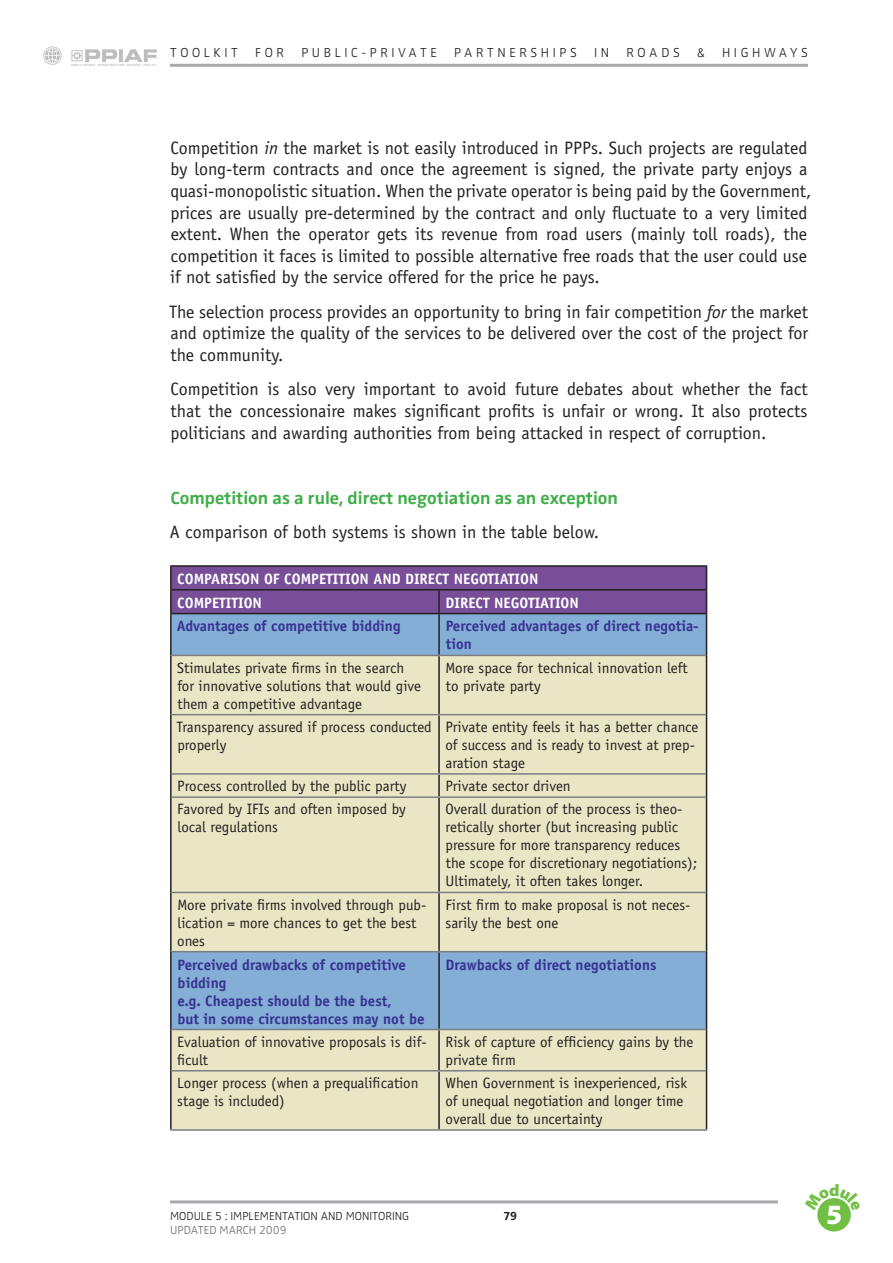
<style>
.page{position:relative;width:893px;height:1263px;background:#fff}
.page>*{position:absolute;margin:0;border:0;box-sizing:border-box;transform-origin:0 0}
.t1{font:900 28.05px "Myriad Pro";color:#fff}
.t2{font:18px/21.6px "Officina Sans";color:#231f20;text-align:justify}
.t3{font:700 18px "Zwo";color:#40ae49}
.t4{font:15px/18px "Officina Sans";color:#231f20}
.t5{font:700 15px/18px "Officina Sans";color:#373391}
.t6{font:700 15px/23.9px "Officina Sans";color:#fff}
.t7{font:300 13.5px "Zwo";letter-spacing:.265em;color:#231f20}
.t8{font:300 12px "Zwo";color:#231f20}
.t9{font:300 12px "Zwo";color:#6c6d70}
.t10{font:700 12px "Zwo";color:#231f20}
.s1{font-style:italic}
</style>
<div class="page">
<hr style="left:170px;top:64px;width:638px;height:3px;background:#a8a9ad">
<img style="left:43px;top:46px;width:19px;height:19px">
<img style="left:71px;top:49px;width:86px;height:17px">
<hr style="left:170px;top:1200px;width:608px;height:3px;background:#a8a9ad">
<div style="left:817px;top:1198px;width:34px;height:33px;background:#71bf44;border-radius:50%"></div>
<div style="left:172px;top:614px;width:534px;height:41px;background:#84aed5"></div>
<svg style="left:172px;top:656px;width:534px;height:473px;background:#d7dcc7"></svg>
<hr style="left:170px;top:565px;width:269px;height:2px;background:#231f20">
<hr style="left:170px;top:567px;width:2px;height:22px;background:#231f20">
<hr style="left:439px;top:565px;width:268px;height:2px;background:#231f20">
<hr style="left:170px;top:589px;width:269px;height:1px;background:#231f20">
<hr style="left:170px;top:590px;width:2px;height:23px;background:#231f20">
<svg style="left:171px;top:566px;width:536px;height:47px;background:#734b91"></svg>
<hr style="left:170px;top:613px;width:269px;height:1px;background:#231f20">
<hr style="left:170px;top:614px;width:2px;height:41px;background:#231f20">
<hr style="left:439px;top:613px;width:268px;height:1px;background:#231f20">
<hr style="left:438px;top:614px;width:2px;height:41px;background:#231f20">
<hr style="left:706px;top:614px;width:1px;height:41px;background:#231f20">
<hr style="left:170px;top:655px;width:2px;height:60px;background:#231f20">
<hr style="left:438px;top:656px;width:2px;height:58px;background:#231f20">
<hr style="left:706px;top:655px;width:1px;height:60px;background:#231f20">
<hr style="left:170px;top:715px;width:2px;height:59px;background:#231f20">
<hr style="left:438px;top:715px;width:2px;height:58px;background:#231f20">
<hr style="left:706px;top:715px;width:1px;height:59px;background:#231f20">
<hr style="left:170px;top:774px;width:2px;height:23px;background:#231f20">
<hr style="left:438px;top:775px;width:2px;height:21px;background:#231f20">
<svg style="left:706px;top:774px;width:1px;height:23px"></svg>
<hr style="left:170px;top:797px;width:2px;height:95px;background:#231f20">
<hr style="left:438px;top:798px;width:2px;height:94px;background:#231f20">
<hr style="left:706px;top:797px;width:1px;height:95px;background:#231f20">
<hr style="left:170px;top:892px;width:2px;height:60px;background:#231f20">
<hr style="left:438px;top:893px;width:2px;height:58px;background:#231f20">
<hr style="left:706px;top:892px;width:1px;height:60px;background:#231f20">
<hr style="left:170px;top:952px;width:2px;height:77px;background:#231f20">
<hr style="left:438px;top:952px;width:2px;height:77px;background:#231f20">
<hr style="left:706px;top:952px;width:1px;height:77px;background:#231f20">
<hr style="left:170px;top:1029px;width:2px;height:42px;background:#231f20">
<hr style="left:438px;top:1030px;width:2px;height:40px;background:#231f20">
<hr style="left:706px;top:1029px;width:1px;height:42px;background:#231f20">
<hr style="left:170px;top:1071px;width:2px;height:58px;background:#231f20">
<hr style="left:438px;top:1071px;width:2px;height:58px;background:#231f20">
<hr style="left:706px;top:1071px;width:1px;height:58px;background:#231f20">
<hr style="left:172px;top:655px;width:267px;height:1px;background:#7c7d83">
<hr style="left:439px;top:655px;width:267px;height:1px;background:#7c7d83">
<hr style="left:172px;top:714px;width:267px;height:1px;background:#7c7d83">
<hr style="left:439px;top:714px;width:267px;height:1px;background:#7c7d83">
<hr style="left:172px;top:773px;width:267px;height:2px;background:#7c7d83">
<hr style="left:439px;top:773px;width:267px;height:2px;background:#7c7d83">
<hr style="left:172px;top:796px;width:267px;height:2px;background:#7c7d83">
<hr style="left:439px;top:796px;width:267px;height:2px;background:#7c7d83">
<hr style="left:172px;top:892px;width:267px;height:1px;background:#7c7d83">
<hr style="left:439px;top:892px;width:267px;height:1px;background:#7c7d83">
<hr style="left:172px;top:951px;width:267px;height:1px;background:#7c7d83">
<hr style="left:439px;top:951px;width:267px;height:1px;background:#7c7d83">
<hr style="left:172px;top:1029px;width:267px;height:1px;background:#7c7d83">
<hr style="left:439px;top:1029px;width:267px;height:1px;background:#7c7d83">
<hr style="left:172px;top:1070px;width:267px;height:1px;background:#7c7d83">
<hr style="left:439px;top:1070px;width:267px;height:1px;background:#7c7d83">
<hr style="left:170px;top:1129px;width:269px;height:2px;background:#7c7d83">
<hr style="left:439px;top:1129px;width:268px;height:2px;background:#7c7d83">
<svg style="left:817px;top:1198px;width:34px;height:13px"></svg>
<p class="t7" style="left:170px;top:45px;width:68px">TOOLKIT</p>
<p class="t7" style="left:255px;top:45px;width:30px">FOR</p>
<p class="t7" style="left:301px;top:45px;width:137px">PUBLIC-PRIVATE</p>
<p class="t7" style="left:454px;top:45px;width:124px">PARTNERSHIP S</p>
<p class="t7" style="left:594px;top:45px;width:17px">I N</p>
<p class="t7" style="left:626px;top:45px;width:55px">ROADS</p>
<p class="t7" style="left:697px;top:45px;width:20px">&amp; H</p>
<p class="t7" style="left:734px;top:45px;width:75px">IGHWAYS</p>
<p class="t2" style="left:170px;top:137px;width:643px;text-align:left">Competition <span class="s1">in</span> the market is not easily introduced in PPPs. Such projects are regulated by long-term contracts and once the agreement is signed, the private party enjoys a quasi-monopolistic situation. When the private operator is being paid by the Government, prices are usually pre-determined by the contract and only fluctuate to a very limited extent. When the operator gets its revenue from road users (mainly toll roads), the competition it faces is limited to possible alternative free roads that the user could use if not satisfied by the service offered for the price he pays.</p>
<p class="t2" style="left:169px;top:301px;width:640px">The selection process provides an opportunity to bring in fair competition <span class="s1">for</span> the market and optimize the quality of the services to be delivered over the cost of the project for the community.</p>
<p class="t2" style="left:170px;top:378px;width:639px">Competition is also very important to avoid future debates about whether the fact that the concessionaire makes significant profits is unfair or wrong. It also protects politicians and awarding authorities from being attacked in respect of corruption.</p>
<p class="t3" style="left:171px;top:487px;width:449px">Competition as a rule, direct negotiation as an exception</p>
<p class="t2" style="left:170px;top:521px;width:431px">A comparison of both systems is shown in the table below.</p>
<p class="t6" style="left:177px;top:567px;width:363px">COMPARISON OF COMPETITION AND DIRECT NEGOTIATION<br>COMPETITION</p>
<p class="t6" style="left:446px;top:590px;width:135px">DIRECT NEGOTIATION</p>
<p class="t5" style="left:177px;top:617px;width:225px">Advantages of competitive bidding</p>
<p class="t5" style="left:446px;top:617px;width:255px">Perceived advantages of direct negotia&shy;tion</p>
<p class="t4" style="left:177px;top:659px;width:245px">Stimulates private firms in the search for innovative solutions that would give them a competitive advantage</p>
<p class="t4" style="left:446px;top:659px;width:244px">More space for technical innovation left to private party</p>
<p class="t4" style="left:176px;top:718px;width:257px">Transparency assured if process conducted properly</p>
<p class="t4" style="left:445px;top:718px;width:255px">Private entity feels it has a better chance of success and is ready to invest at prep&shy;aration stage</p>
<p class="t4" style="left:177px;top:777px;width:231px">Process controlled by the public party</p>
<p class="t4" style="left:445px;top:777px;width:127px">Private sector driven</p>
<p class="t4" style="left:177px;top:800px;width:230px">Favored by IFIs and often imposed by local regulations</p>
<p class="t4" style="left:445px;top:800px;width:253px">Overall duration of the process is theo&shy;retically shorter (but increasing public pressure for more transparency reduces the scope for discretionary negotiations); Ultimately, it often takes longer.</p>
<p class="t4" style="left:177px;top:896px;width:250px">More private firms involved through pub&shy;lication = more chances to get the best ones</p>
<p class="t4" style="left:445px;top:896px;width:247px">First firm to make proposal is not neces&shy;sarily the best one</p>
<p class="t5" style="left:177px;top:955px;width:249px">Perceived drawbacks of competitive bidding<br>e.g. Cheapest should be the best,<br>but in some circumstances may not be</p>
<p class="t5" style="left:446px;top:955px;width:212px">Drawbacks of direct negotiations</p>
<p class="t4" style="left:177px;top:1033px;width:251px">Evaluation of innovative proposals is dif&shy;ficult</p>
<p class="t4" style="left:446px;top:1033px;width:249px">Risk of capture of efficiency gains by the private firm</p>
<p class="t4" style="left:177px;top:1074px;width:243px">Longer process (when a prequalification stage is included)</p>
<p class="t4" style="left:445px;top:1074px;width:243px">When Government is inexperienced, risk of unequal negotiation and longer time overall due to uncertainty</p>
<p class="t8" style="left:170px;top:1208px;width:241px">MODULE 5 : IMPLEMENTATION AND MONITORING</p>
<p class="t9" style="left:170px;top:1223px;width:118px">UPDATED MARCH 2009</p>
<p class="t10" style="left:503px;top:1208px;width:15px">79</p>
<h1 class="t1" style="left:826px;top:1196px;width:18px">5</h1>
</div>
